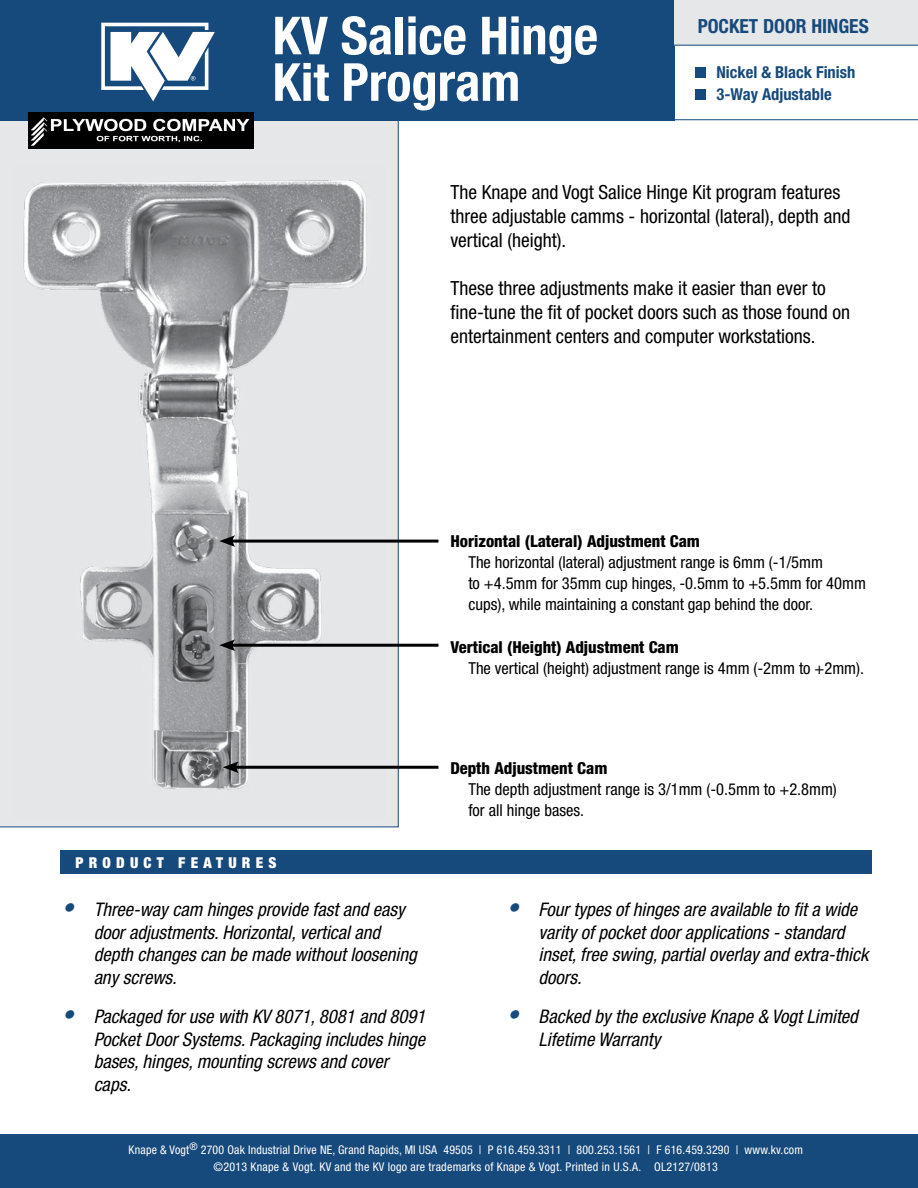
<style>
.page{position:relative;width:918px;height:1188px;background:#fff}
.page>*{position:absolute;margin:0;border:0;box-sizing:border-box;transform-origin:0 0}
.t1{font:700 condensed 52.5px/46.5px "Helvetica Neue";color:#fff}
.t2{font:condensed 19.5px/24px "Helvetica Neue";color:#000}
.t3{font:700 condensed 19.5px "Helvetica Neue";color:#174a7c}
.t4{font:italic condensed 18.75px/22.5px "Helvetica Neue";color:#000}
.t5{font:condensed 16.5px/21px "Helvetica Neue";color:#000}
.t6{font:800 condensed 16.5px "Helvetica Neue";color:#000}
.t7{font:700 condensed 16.5px/22.5px "Helvetica Neue";color:#174a7c}
.t8{font:900 condensed 15px "Helvetica Neue";letter-spacing:.35em;color:#fff}
.t9{font:condensed 12px/17.1px "Helvetica Neue";letter-spacing:.015em;color:#fff;text-align:center}
.s1{font-size:24px;color:#174a7c}
</style>
<div class="page">
<div style="left:0;top:121px;width:399px;height:706px;background:#e6e7e8"></div>
<div style="left:0;top:0;width:674px;height:121px;background:#174a7c"></div>
<div style="left:60px;top:850px;width:812px;height:23px;background:#174a7c"></div>
<div style="left:674px;top:0;width:244px;height:46px;background:#e6e7e8"></div>
<svg style="left:101px;top:23px;width:114px;height:78px"></svg>
<hr style="left:672px;top:45px;width:246px;height:1px;background:#174a7c">
<div style="left:696px;top:67px;width:10px;height:11px;background:#174a7c"></div>
<div style="left:696px;top:90px;width:10px;height:10px;background:#174a7c"></div>
<hr style="left:674px;top:119px;width:244px;height:1px;background:#174a7c">
<div style="left:0;top:1134px;width:918px;height:54px;background:#174a7c"></div>
<img style="left:12px;top:166px;width:374px;height:651px">
<hr style="left:230px;top:540px;width:208px;height:3px;background:#000">
<svg style="left:219px;top:535px;width:16px;height:12px"></svg>
<hr style="left:230px;top:644px;width:208px;height:3px;background:#000">
<svg style="left:219px;top:639px;width:16px;height:12px"></svg>
<hr style="left:233px;top:766px;width:205px;height:3px;background:#000">
<svg style="left:223px;top:761px;width:16px;height:12px"></svg>
<img style="left:28px;top:112px;width:225px;height:36px">
<h1 class="t1" style="left:273px;top:12px;width:327px">KV Salice Hinge<br>Kit Program</h1>
<p class="t3" style="left:698px;top:14px;width:173px">POCKET DOOR HINGES</p>
<p class="t7" style="left:717px;top:60px;width:140px">Nickel &amp; Black Finish<br>3-Way Adjustable</p>
<p class="t2" style="left:450px;top:180px;width:402px">The Knape and Vogt Salice Hinge Kit program features three adjustable camms - horizontal (lateral), depth and vertical (height).</p>
<p class="t2" style="left:450px;top:276px;width:401px">These three adjustments make it easier than ever to fine-tune the fit of pocket doors such as those found on entertainment centers and computer workstations.</p>
<p class="t6" style="left:450px;top:531px;width:251px">Horizontal (Lateral) Adjustment Cam</p>
<p class="t5" style="left:468px;top:551px;width:399px">The horizontal (lateral) adjustment range is 6mm (-1/5mm<br>to +4.5mm for 35mm cup hinges, -0.5mm to +5.5mm for 40mm cups), while maintaining a constant gap behind the door.</p>
<p class="t6" style="left:450px;top:637px;width:230px">Vertical (Height) Adjustment Cam</p>
<p class="t5" style="left:468px;top:657px;width:397px">The vertical (height) adjustment range is 4mm (-2mm to +2mm).</p>
<p class="t8" style="left:75px;top:853px;width:203px">PRODUCT FEATURES</p>
<p class="t4" style="left:94px;top:898px;width:325px;text-indent:-32px"><span class="s1">•</span> Three-way cam hinges provide fast and easy door adjustments. Horizontal, vertical and depth changes can be made without loosening any screws.</p>
<p class="t4" style="left:94px;top:1005px;width:333px;text-indent:-32px"><span class="s1">•</span> Packaged for use with KV 8071, 8081 and 8091<br>Pocket Door Systems. Packaging includes hinge bases, hinges, mounting screws and cover caps.</p>
<p class="t6" style="left:450px;top:758px;width:159px">Depth Adjustment Cam</p>
<p class="t5" style="left:468px;top:778px;width:370px">The depth adjustment range is 3/1mm (-0.5mm to +2.8mm) for all hinge bases.</p>
<p class="t4" style="left:539px;top:898px;width:331px;text-indent:-32px"><span class="s1">•</span> Four types of hinges are available to fit a wide varity of pocket door applications - standard inset, free swing, partial overlay and extra-thick doors.</p>
<p class="t4" style="left:539px;top:1005px;width:321px;text-indent:-32px"><span class="s1">•</span> Backed by the exclusive Knape &amp; Vogt Limited<br>Lifetime Warranty</p>
<p class="t9" style="left:129px;top:1141px;width:676px">Knape &amp; Vogt<sup>®</sup> 2700 Oak Industrial Drive NE, Grand Rapids, MI USA 49505 | P 616.459.3311 | 800.253.1561 | F 616.459.3290 | www.kv.com ©2013 Knape &amp; Vogt. KV and the KV logo are trademarks of Knape &amp; Vogt. Printed in U.S.A. OL2127/0813</p>
</div>
